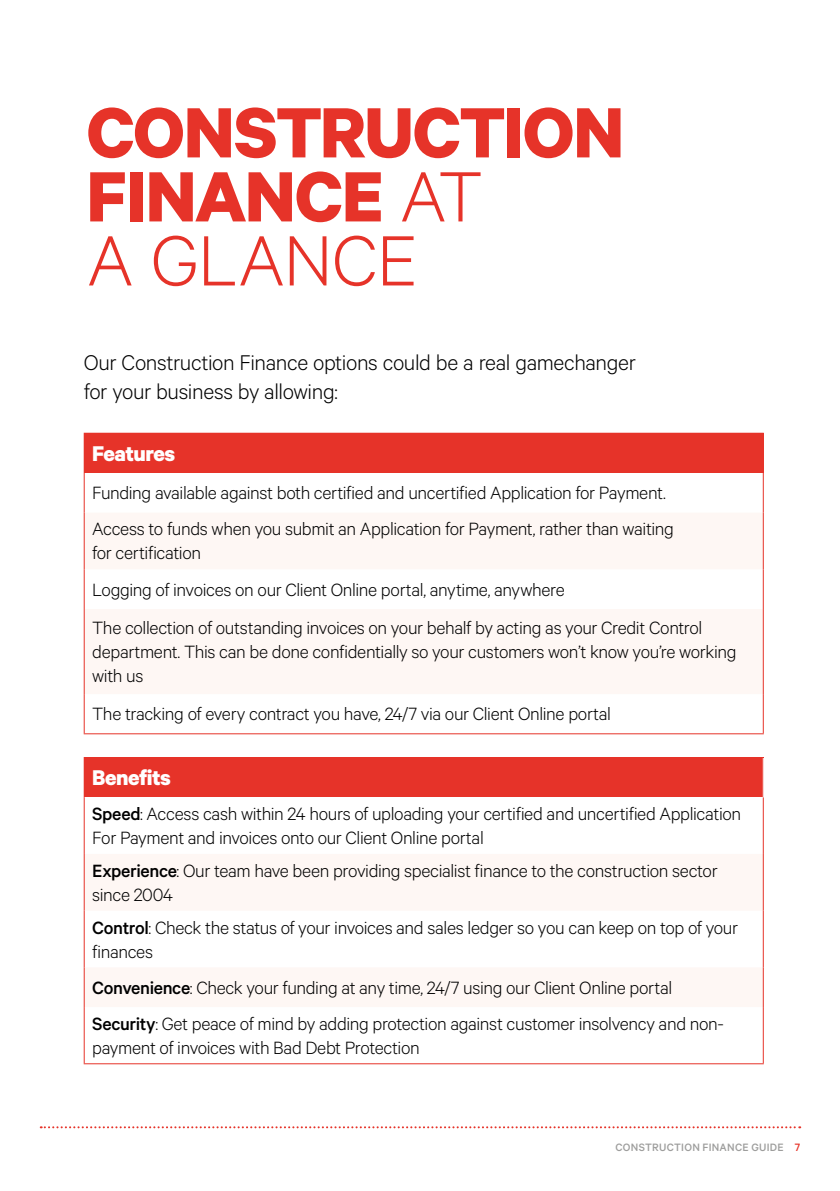
<style>
.page{position:relative;width:840px;height:1191px;background:#fff}
.page>*{position:absolute;margin:0;border:0;box-sizing:border-box;transform-origin:0 0}
.t1{font:700 80px/64px "Calibre";letter-spacing:-.015em;color:#e63329}
.t2{font:300 24px/28.8px "Calibre";letter-spacing:-.015em;color:#000}
.t3{font:700 24px "Calibre";letter-spacing:-.025em;color:#fff}
.t4{font:300 20px/24px "Calibre";letter-spacing:-.02em;color:#000}
.t5{font:500 12px "Calibre";letter-spacing:.025em;color:#9d9d9c}
.s1{font-weight:300}
.s2{font-weight:500}
.s3{color:#e63329}
</style>
<div class="page">
<svg style="left:41px;top:1126px;width:758px;height:2px"></svg>
<div style="left:84px;top:433px;width:678px;height:40px;background:#e63329"></div>
<svg style="left:85px;top:513px;width:677px;height:181px;fill:#fef7f4"></svg>
<hr style="left:84px;top:433px;width:679px;height:1px;background:#e63329">
<hr style="left:762px;top:434px;width:1px;height:39px;background:#e63329">
<hr style="left:84px;top:473px;width:1px;height:39px;background:#e63329">
<hr style="left:762px;top:473px;width:1px;height:39px;background:#e63329">
<hr style="left:84px;top:512px;width:1px;height:57px;background:#e63329">
<hr style="left:762px;top:512px;width:1px;height:57px;background:#e63329">
<hr style="left:84px;top:569px;width:1px;height:40px;background:#e63329">
<hr style="left:762px;top:569px;width:1px;height:40px;background:#e63329">
<hr style="left:84px;top:609px;width:1px;height:85px;background:#e63329">
<hr style="left:762px;top:609px;width:1px;height:85px;background:#e63329">
<hr style="left:84px;top:694px;width:1px;height:39px;background:#e63329">
<hr style="left:762px;top:694px;width:1px;height:39px;background:#e63329">
<hr style="left:84px;top:733px;width:679px;height:1px;background:#e63329">
<div style="left:84px;top:757px;width:678px;height:40px;background:#e63329"></div>
<svg style="left:85px;top:854px;width:677px;height:153px;fill:#fef7f4"></svg>
<hr style="left:84px;top:1007px;width:1px;height:56px;background:#e63329">
<hr style="left:762px;top:1007px;width:1px;height:56px;background:#e63329">
<hr style="left:84px;top:1063px;width:679px;height:1px;background:#e63329">
<hr style="left:84px;top:757px;width:679px;height:1px;background:#e63329">
<hr style="left:84px;top:797px;width:1px;height:57px;background:#e63329">
<hr style="left:762px;top:797px;width:1px;height:57px;background:#e63329">
<hr style="left:84px;top:854px;width:1px;height:56px;background:#e63329">
<hr style="left:762px;top:854px;width:1px;height:56px;background:#e63329">
<hr style="left:84px;top:910px;width:1px;height:57px;background:#e63329">
<hr style="left:762px;top:910px;width:1px;height:57px;background:#e63329">
<hr style="left:84px;top:967px;width:1px;height:40px;background:#e63329">
<hr style="left:762px;top:967px;width:1px;height:40px;background:#e63329">
<h1 class="t1" style="left:86px;top:98px;width:539px">CONSTRUCTION<br>FINANCE <span class="s1">AT<br>A GLANCE</span></h1>
<p class="t2" style="left:84px;top:347px;width:553px">Our Construction Finance options could be a real gamechanger for your business by allowing:</p>
<p class="t3" style="left:92px;top:439px;width:85px">Features</p>
<p class="t4" style="left:92px;top:474px;width:583px;line-height:36.2px">Funding available against both certified and uncertified Application for Payment.<br>Access to funds when you submit an Application for Payment, rather than waiting</p>
<p class="t4" style="left:92px;top:534px;width:474px;line-height:36.2px">for certification<br>Logging of invoices on our Client Online portal, anytime, anywhere</p>
<p class="t4" style="left:92px;top:615px;width:645px">The collection of outstanding invoices on your behalf by acting as your Credit Control department. This can be done confidentially so your customers won’t know you’re working with us</p>
<p class="t4" style="left:92px;top:701px;width:520px">The tracking of every contract you have, 24/7 via our Client Online portal</p>
<p class="t3" style="left:92px;top:763px;width:80px">Benefits</p>
<p class="t4" style="left:92px;top:801px;width:650px"><span class="s2">Speed</span>: Access cash within 24 hours of uploading your certified and uncertified Application<br>For Payment and invoices onto our Client Online portal</p>
<p class="t4" style="left:92px;top:857px;width:626px"><span class="s2">Experience</span>: Our team have been providing specialist finance to the construction sector since 2004</p>
<p class="t4" style="left:92px;top:914px;width:647px"><span class="s2">Control</span>: Check the status of your invoices and sales ledger so you can keep on top of your finances</p>
<p class="t4" style="left:92px;top:968px;width:632px;line-height:36.2px"><span class="s2">Convenience</span>: Check your funding at any time, 24/7 using our Client Online portal<br><span class="s2">Security</span>: Get peace of mind by adding protection against customer insolvency and non-</p>
<p class="t4" style="left:92px;top:1034px;width:329px">payment of invoices with Bad Debt Protection</p>
<p class="t5" style="left:615px;top:1140px;width:186px">CONSTRUCTION FINANCE GUIDE <span class="s3">7</span></p>
</div>
